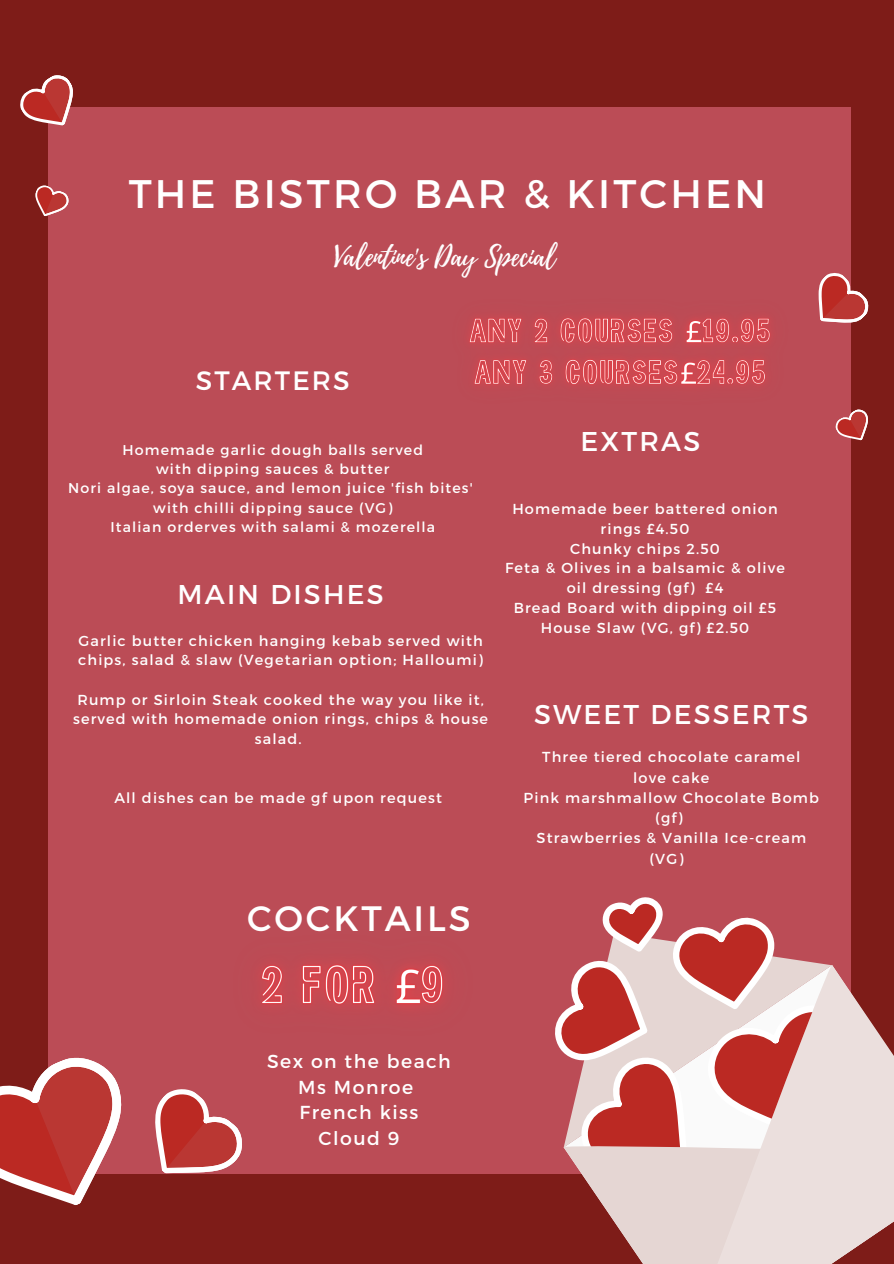
<style>
.page{position:relative;width:894px;height:1264px;background:#fff}
.page>*{position:absolute;margin:0;border:0;box-sizing:border-box;transform-origin:0 0}
.t1{font:39.75px "Montserrat";letter-spacing:.08em;color:#fff}
.t2{font:35.25px "Montserrat";letter-spacing:.08em;color:#fff}
.t3{font:27.15px "Montserrat";letter-spacing:.08em;color:#fff}
.t4{font:27.15px "Playlist Script";color:#fff}
.t5{font:26.55px "Montserrat";letter-spacing:.08em;color:#fff}
.t6{font:18.75px "Montserrat";letter-spacing:.08em;color:#fff}
.t7{font:14.4px/19.6px "Montserrat";letter-spacing:.08em;color:#fff;text-align:center}
.t8{font:14.1px "Montserrat";letter-spacing:.08em;color:#fff}
</style>
<div class="page">
<div style="left:0;top:0;width:893px;height:1263px;background:#7e1c18"></div>
<div style="left:48px;top:108px;width:801px;height:1065px;background:#bb4c56"></div>
<svg style="left:526px;top:880px;width:325px;height:294px"></svg>
<svg style="left:560px;top:960px;width:291px;height:214px"></svg>
<svg style="left:563px;top:964px;width:330px;height:299px;background:#d9adaa"></svg>
<svg style="left:0;top:1057px;width:253px;height:148px"></svg>
<svg style="left:20px;top:75px;width:67px;height:51px"></svg>
<svg style="left:818px;top:267px;width:51px;height:73px"></svg>
<svg style="left:835px;top:406px;width:33px;height:42px"></svg>
<svg style="left:35px;top:185px;width:34px;height:31px"></svg>
<img style="left:199px;top:962px;width:247px;height:113px">
<img style="left:469px;top:316px;width:302px;height:71px">
<p class="t1" style="left:129px;top:168px;width:638px">THE BISTRO BAR &amp; KITCHEN</p>
<p class="t4" style="left:334px;top:237px;width:223px">Valentine's Day Special</p>
<h2 class="t5" style="left:196px;top:363px;width:155px">STARTERS</h2>
<h4 class="t8" style="left:122px;top:440px;width:302px">Homemade garlic dough balls served</h4>
<h3 class="t8" style="left:156px;top:460px;width:235px">with dipping sauces &amp; butter</h3>
<p class="t8" style="left:68px;top:479px;width:406px">Nori algae, soya sauce, and lemon juice 'fish bites'</p>
<p class="t8" style="left:153px;top:498px;width:240px">with chilli dipping sauce (VG)</p>
<p class="t8" style="left:110px;top:517px;width:326px">Italian orderves with salami &amp; mozerella</p>
<h3 class="t3" style="left:177px;top:577px;width:207px">MAIN DISHES</h3>
<p class="t7" style="left:78px;top:630px;width:406px;text-align:left">Garlic butter chicken hanging kebab served with chips, salad &amp; slaw (Vegetarian option; Halloumi)</p>
<p class="t7" style="left:73px;top:689px;width:416px">Rump or Sirloin Steak cooked the way you like it, served with homemade onion rings, chips &amp; house salad.</p>
<p class="t7" style="left:114px;top:787px;width:329px">All dishes can be made gf upon request</p>
<p class="t2" style="left:247px;top:895px;width:225px">COCKTAILS</p>
<h3 class="t3" style="left:580px;top:424px;width:121px">EXTRAS</h3>
<p class="t7" style="left:512px;top:498px;width:267px">Homemade beer battered onion rings £4.50</p>
<p class="t7" style="left:570px;top:538px;width:151px">Chunky chips 2.50</p>
<p class="t7" style="left:505px;top:557px;width:281px">Feta &amp; Olives in a balsamic &amp; olive oil dressing (gf) £4</p>
<p class="t7" style="left:513px;top:597px;width:264px">Bread Board with dipping oil £5</p>
<p class="t7" style="left:540px;top:617px;width:210px">House Slaw (VG, gf) £2.50</p>
<h3 class="t3" style="left:534px;top:696px;width:276px">SWEET DESSERTS</h3>
<p class="t7" style="left:542px;top:746px;width:260px;line-height:20.2px">Three tiered chocolate caramel love cake</p>
<p class="t7" style="left:523px;top:786px;width:297px;line-height:20.2px">Pink marshmallow Chocolate Bomb (gf)</p>
<p class="t7" style="left:649px;top:827px;width:158px;line-height:20.2px;text-align:left;text-indent:-113px">Strawberries &amp; Vanilla Ice-cream (VG)</p>
<p class="t6" style="left:267px;top:1049px;width:185px">Sex on the beach</p>
<p class="t6" style="left:298px;top:1074px;width:116px">Ms Monroe</p>
<h3 class="t6" style="left:299px;top:1100px;width:120px">French kiss</h3>
<p class="t6" style="left:318px;top:1125px;width:82px">Cloud 9</p>
</div>
